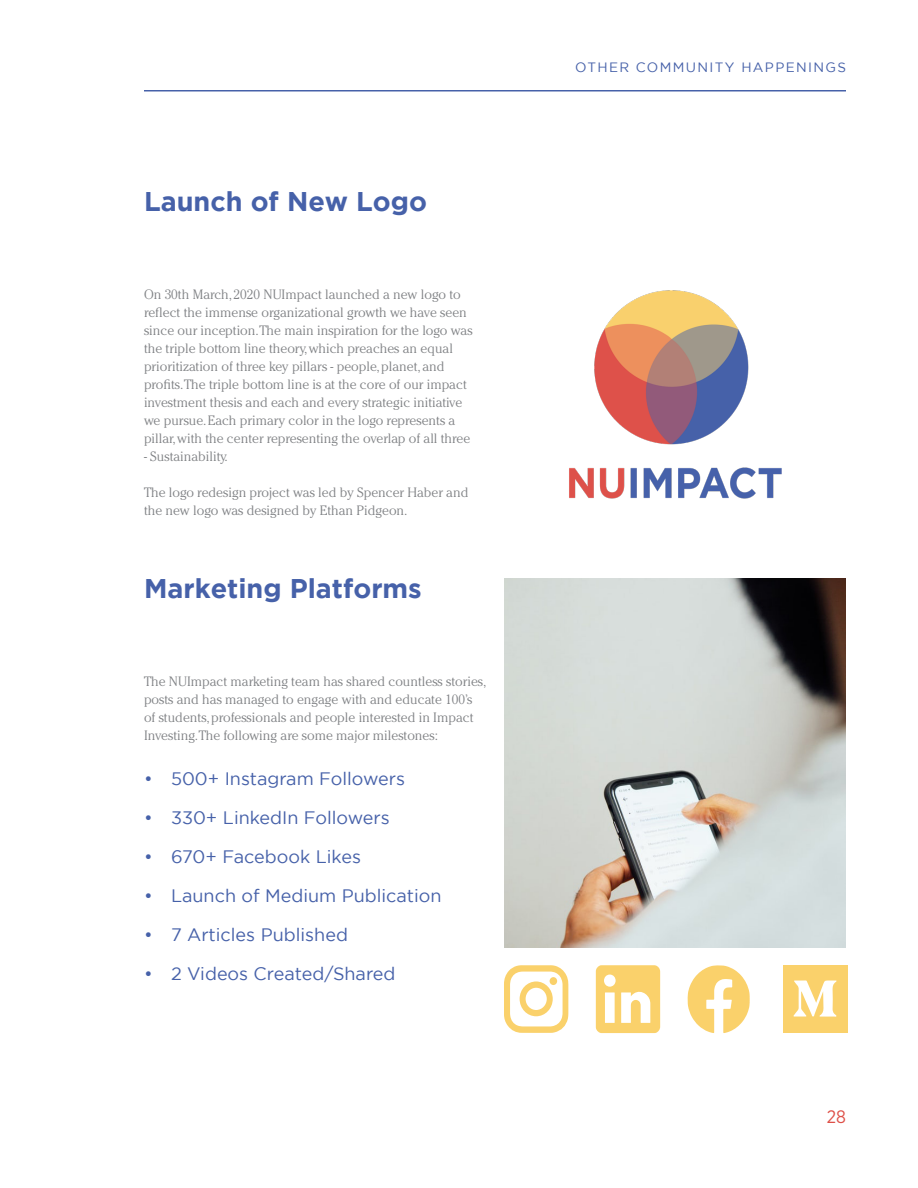
<style>
.page{position:relative;width:918px;height:1188px;background:#fff}
.page>*{position:absolute;margin:0;border:0;box-sizing:border-box;transform-origin:0 0}
.Heaer_Dark{font:700 27px "Gotham";color:#4661a9}
.t1{font:18px "Gotham";color:#4661a9}
.t2{font:18px "Gotham Narrow";color:#de5048}
.Body_Copy{font:300 13.5px/18px "Cheltenham";color:#808285}
.t3{font:13.5px "Gotham";color:#4661a9}
</style>
<div class="page">
<hr style="left:144px;top:90px;width:702px;height:2px;background:#4661a9">
<img style="left:569px;top:290px;width:213px;height:209px">
<img style="left:504px;top:578px;width:342px;height:369px">
<svg style="left:504px;top:965px;width:65px;height:68px"></svg>
<div style="left:550px;top:977px;width:7px;height:8px;background:#fad16b;border-radius:50%"></div>
<svg style="left:596px;top:965px;width:64px;height:68px"></svg>
<div style="left:604px;top:975px;width:12px;height:12px;background:#fff;border-radius:50%"></div>
<svg style="left:688px;top:965px;width:62px;height:68px"></svg>
<div style="left:783px;top:965px;width:64px;height:68px;background:#fad16b"></div>
<svg style="left:793px;top:980px;width:44px;height:37px"></svg>
<p class="Heaer_Dark" style="left:144px;top:186px;width:285px">Launch of New Logo</p>
<p class="Body_Copy" style="left:144px;top:285px;width:330px">On 30th March, 2020 NUImpact launched a new logo to reflect the immense organizational growth we have seen since our inception.The main inspiration for the logo was the triple bottom line theory, which preaches an equal prioritization of three key pillars - people, planet, and profits.The triple bottom line is at the core of our impact investment thesis and each and every strategic initiative we pursue. Each primary color in the logo represents a pillar, with the center representing the overlap of all three</p>
<p class="Body_Copy" style="left:144px;top:447px;width:85px">- Sustainability.</p>
<p class="Body_Copy" style="left:144px;top:483px;width:326px">The logo redesign project was led by Spencer Haber and the new logo was designed by Ethan Pidgeon.</p>
<p class="Heaer_Dark" style="left:144px;top:573px;width:279px">Marketing Platforms</p>
<p class="Body_Copy" style="left:144px;top:672px;width:344px">The NUImpact marketing team has shared countless stories, posts and has managed to engage with and educate 100’s of students, professionals and people interested in Impact Investing.The following are some major milestones:</p>
<p class="t1" style="left:144px;top:769px;width:262px">• 500+ Instagram Followers</p>
<p class="t1" style="left:144px;top:808px;width:247px">• 330+ LinkedIn Followers</p>
<p class="t1" style="left:144px;top:847px;width:218px">• 670+ Facebook Likes</p>
<p class="t1" style="left:144px;top:886px;width:299px">• Launch of Medium Publication</p>
<p class="t1" style="left:144px;top:925px;width:205px">• 7 Articles Published</p>
<p class="t1" style="left:144px;top:964px;width:253px">• 2 Videos Created/Shared</p>
<p class="t3" style="left:575px;top:60px;width:24px">Other</p>
<p class="t3" style="left:636px;top:60px;width:23px">Community</p>
<p class="t3" style="left:741px;top:60px;width:23px">Happenings</p>
<h2 class="t2" style="left:827px;top:1106px;width:21px">28</h2>
</div>
